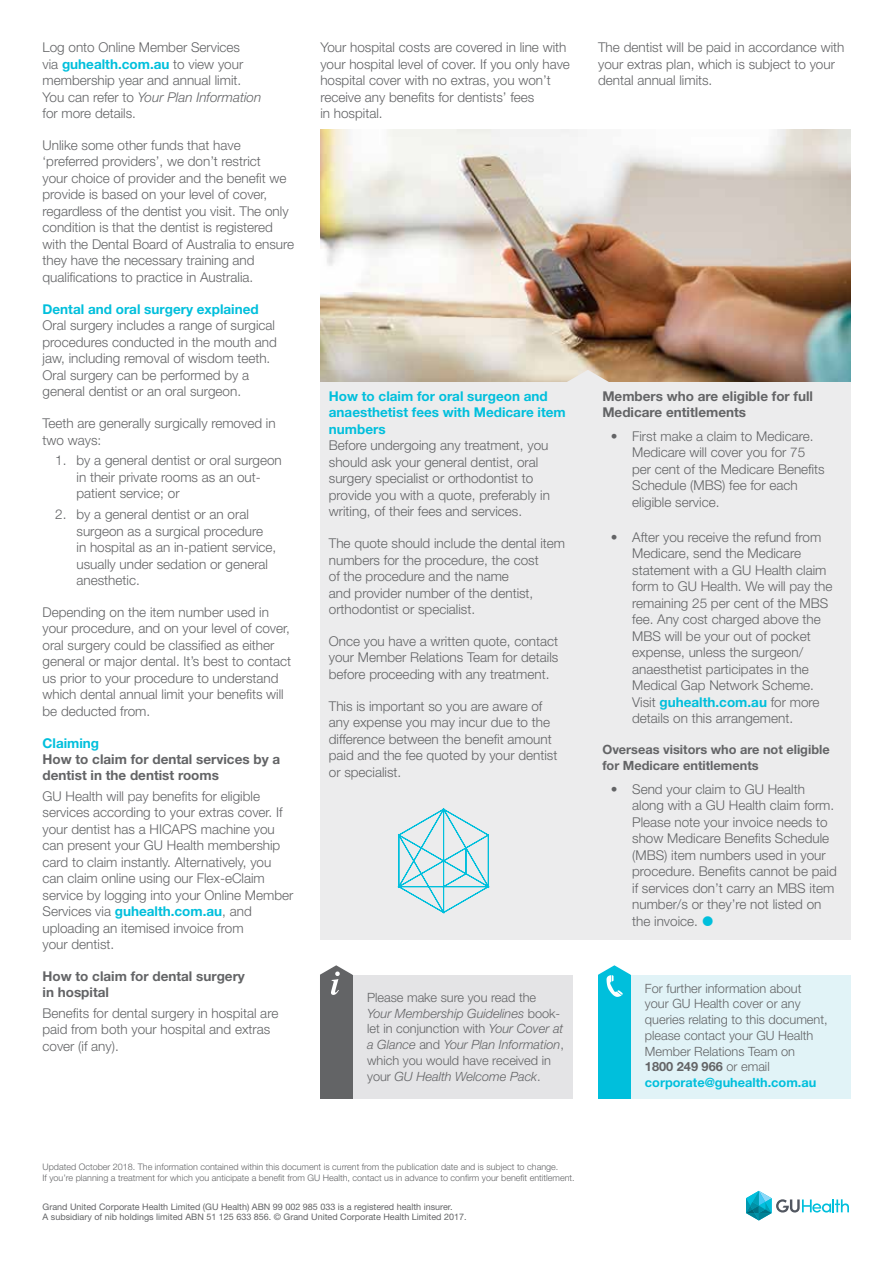
<style>
.page{position:relative;width:893px;height:1263px;background:#fff}
.page>*{position:absolute;margin:0;border:0;box-sizing:border-box;transform-origin:0 0}
.t1{font:300 13.5px/16.5px "Helvetica Neue LT Std";color:#636466}
.t2{font:700 13.5px/16.2px "Helvetica Neue LT Std";color:#636466}
.t3{font:700 13.5px/16.5px "Helvetica Neue LT Std";color:#00bfdc}
.t4{font:300 12.75px/15.8px "Helvetica Neue LT Std";color:#636466}
.t5{font:700 12.75px/15.8px "Helvetica Neue LT Std";color:#636466}
.t6{font:300 9px/10.5px "Helvetica Neue LT Std";color:#636466}
.t7{font:9px/10.8px "Helvetica Neue LT Std";color:#636466}
.s1{font-weight:700;color:#00bfdc}
.s2{font-style:italic}
.s3{font-weight:700}
</style>
<div class="page">
<svg style="left:746px;top:1191px;width:103px;height:29px"></svg>
<img style="left:320px;top:130px;width:530px;height:253px">
<div style="left:598px;top:975px;width:252px;height:123px;background:#e1f3f7"></div>
<div style="left:598px;top:975px;width:33px;height:123px;background:#00bfdc"></div>
<svg style="left:598px;top:965px;width:33px;height:32px"></svg>
<div style="left:320px;top:975px;width:253px;height:123px;background:#e4e4e6"></div>
<div style="left:320px;top:974px;width:32px;height:124px;background:#636466"></div>
<svg style="left:320px;top:965px;width:32px;height:30px"></svg>
<div style="left:320px;top:383px;width:530px;height:557px;background:#ececed"></div>
<svg style="left:563px;top:370px;width:49px;height:13px"></svg>
<svg style="left:398px;top:809px;width:91px;height:104px"></svg>
<p class="t1" style="left:43px;top:39px;width:220px">Log onto Online Member Services<br>via <span class="s1">guhealth.com.au</span> to view your membership year and annual limit.<br>You can refer to <span class="s2">Your Plan Information </span>for more details.</p>
<p class="t1" style="left:43px;top:137px;width:253px">Unlike some other funds that have ‘preferred providers’, we don’t restrict<br>your choice of provider and the benefit we provide is based on your level of cover, regardless of the dentist you visit. The only condition is that the dentist is registered with the Dental Board of Australia to ensure they have the necessary training and qualifications to practice in Australia.</p>
<p class="t3" style="left:43px;top:300px;width:218px">Dental and oral surgery explained</p>
<p class="t1" style="left:43px;top:317px;width:236px">Oral surgery includes a range of surgical procedures conducted in the mouth and jaw, including removal of wisdom teeth.<br>Oral surgery can be performed by a general dentist or an oral surgeon.</p>
<p class="t1" style="left:43px;top:415px;width:235px">Teeth are generally surgically removed in two ways:</p>
<p class="t1" style="left:77px;top:452px;width:207px;text-indent:-21px">1. by a general dentist or oral surgeon in their private rooms as an out&shy;patient service; or</p>
<p class="t1" style="left:77px;top:506px;width:201px;text-indent:-21px">2. by a general dentist or an oral surgeon as a surgical procedure<br>in hospital as an in-patient service, usually under sedation or general anesthetic.</p>
<p class="t1" style="left:43px;top:603px;width:250px">Depending on the item number used in your procedure, and on your level of cover, oral surgery could be classified as either general or major dental. It’s best to contact us prior to your procedure to understand which dental annual limit your benefits will be deducted from.</p>
<p class="t3" style="left:43px;top:734px;width:58px">Claiming</p>
<p class="t2" style="left:43px;top:751px;width:239px">How to claim for dental services by a dentist in the dentist rooms</p>
<p class="t1" style="left:43px;top:787px;width:252px">GU Health will pay benefits for eligible services according to your extras cover. If your dentist has a HICAPS machine you can present your GU Health membership card to claim instantly. Alternatively, you can claim online using our Flex-eClaim service by logging into your Online Member Services via <span class="s1">guhealth.com.au</span>, and uploading an itemised invoice from<br>your dentist.</p>
<p class="t2" style="left:43px;top:968px;width:204px">How to claim for dental surgery in hospital</p>
<p class="t1" style="left:43px;top:1004px;width:237px">Benefits for dental surgery in hospital are paid from both your hospital and extras cover (if any).</p>
<p class="t1" style="left:320px;top:39px;width:251px">Your hospital costs are covered in line with your hospital level of cover. If you only have hospital cover with no extras, you won’t receive any benefits for dentists’ fees<br>in hospital.</p>
<p class="t1" style="left:598px;top:39px;width:248px">The dentist will be paid in accordance with your extras plan, which is subject to your dental annual limits.</p>
<p class="t3" style="left:329px;top:387px;width:238px">How to claim for oral surgeon and anaesthetist fees with Medicare item numbers</p>
<p class="t1" style="left:329px;top:437px;width:223px">Before undergoing any treatment, you should ask your general dentist, oral surgery specialist or orthodontist to provide you with a quote, preferably in writing, of their fees and services.</p>
<p class="t1" style="left:329px;top:535px;width:238px">The quote should include the dental item numbers for the procedure, the cost<br>of the procedure and the name<br>and provider number of the dentist, orthodontist or specialist.</p>
<p class="t1" style="left:329px;top:633px;width:231px;text-align:justify">Once you have a written quote, contact your Member Relations Team for details before proceeding with any treatment.</p>
<p class="t1" style="left:329px;top:697px;width:230px">This is important so you are aware of any expense you may incur due to the difference between the benefit amount paid and the fee quoted by your dentist or specialist.</p>
<p class="t4" style="left:367px;top:989px;width:198px">Please make sure you read the<br><span class="s2">Your Membership Guidelines</span> book&shy;let in conjunction with <span class="s2">Your Cover at a Glance</span> and <span class="s2">Your Plan Information</span>, which you would have received in your <span class="s2">GU Health Welcome Pack</span>.</p>
<p class="t2" style="left:602px;top:388px;width:212px">Members who are eligible for full<br>Medicare entitlements</p>
<p class="t1" style="left:632px;top:427px;width:194px;text-indent:-21px">• First make a claim to Medicare.<br>Medicare will cover you for 75 per cent of the Medicare Benefits<br>Schedule (MBS) fee for each eligible service.</p>
<p class="t1" style="left:632px;top:528px;width:202px;text-indent:-21px">• After you receive the refund from<br>Medicare, send the Medicare statement with a GU Health claim form to GU Health. We will pay the remaining 25 per cent of the MBS fee. Any cost charged above the<br>MBS will be your out of pocket expense, unless the surgeon/ anaesthetist participates in the<br>Medical Gap Network Scheme.<br>Visit <span class="s1">guhealth.com.au</span> for more details on this arrangement.</p>
<p class="t5" style="left:602px;top:742px;width:229px">Overseas visitors who are not eligible for Medicare entitlements</p>
<p class="t1" style="left:632px;top:780px;width:206px;text-indent:-21px">• Send your claim to GU Health along with a GU Health claim form.<br>Please note your invoice needs to show Medicare Benefits Schedule (MBS) item numbers used in your procedure. Benefits cannot be paid if services don’t carry an MBS item number/s or they’re not listed on the invoice.</p>
<p class="t4" style="left:645px;top:980px;width:184px">For further information about your GU Health cover or any queries relating to this document, please contact your GU Health<br>Member Relations Team on<br><span class="s3">1800 249 966</span> or email <span class="s1">corporate@guhealth.com.au</span></p>
<p class="t6" style="left:43px;top:1162px;width:534px">Updated October 2018. The information contained within this document is current from the publication date and is subject to change.<br>If you’re planning a treatment for which you anticipate a benefit from GU Health, contact us in advance to confirm your benefit entitlement.</p>
<p class="t7" style="left:43px;top:1201px;width:425px">Grand United Corporate Health Limited (GU Health) ABN 99 002 985 033 is a registered health insurer.<br>A subsidiary of nib holdings limited ABN 51 125 633 856. © Grand United Corporate Health Limited 2017.</p>
</div>
